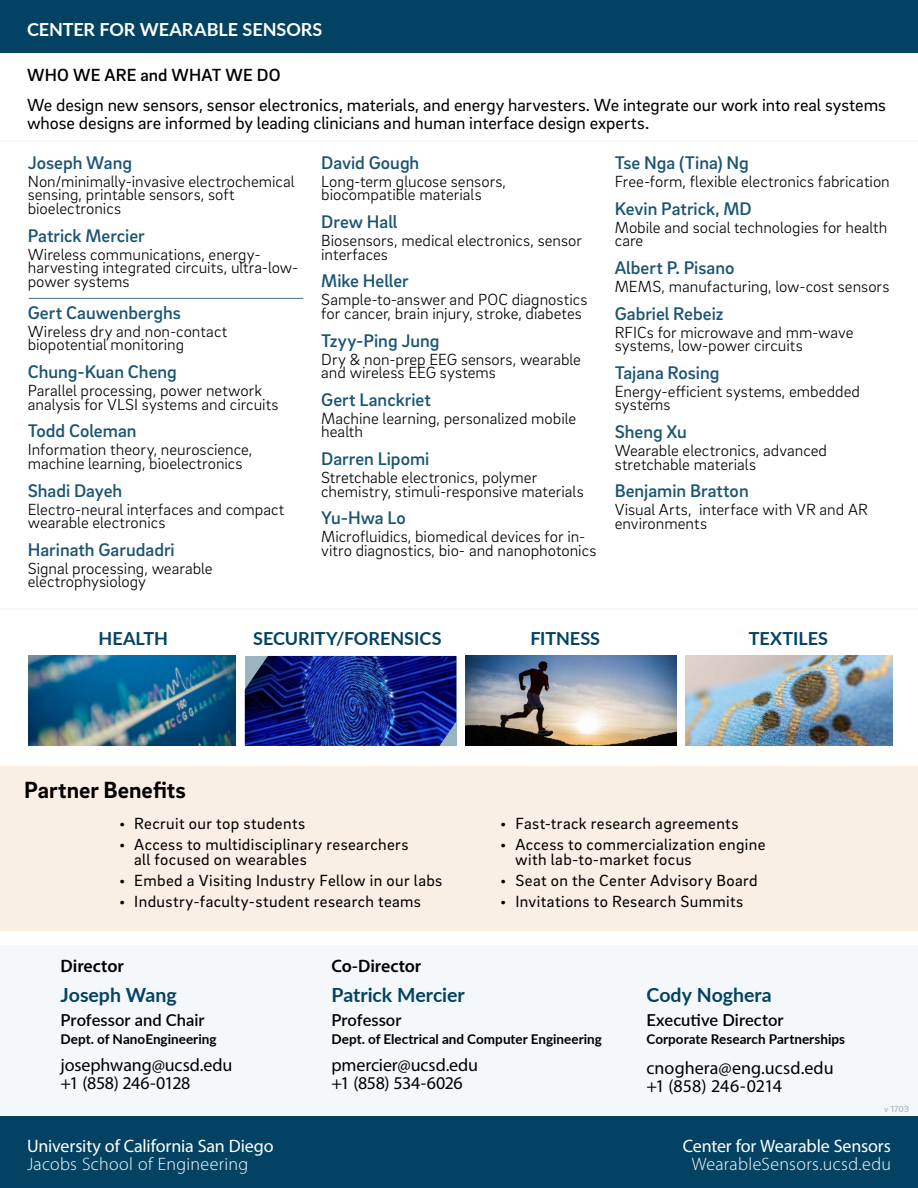
<style>
.page{position:relative;width:918px;height:1188px;background:#fff}
.page>*{position:absolute;margin:0;border:0;box-sizing:border-box;transform-origin:0 0}
.t1{font:700 24px "Brix Sans";color:#000}
.p2_directors_name{font:700 19.5px "Lato";color:#034262}
.name{font:500 18.75px "Brix Sans";color:#1c5572}
.t2{font:18px/18px "Brix Sans";color:#000}
.email___phone{font:18px/18px "Myriad Pro";letter-spacing:-.005em;color:#000}
.t3{font:18px "Myriad Pro";letter-spacing:-.005em;color:#fff}
.t4{font:300 18px "Myriad Pro";letter-spacing:.02em;color:#fff}
.section_title{font:700 18px "Lato";color:#034262}
.section_title-2{font:700 18px "Lato";color:#fff}
.p2_directors_name-2{font:600 18px "Myriad Pro";letter-spacing:-.005em;color:#000}
.t5{font:500 18px "Brix Sans";letter-spacing:.015em;color:#000}
.competence{font:300 16.5px/13.5px "Brix Sans";color:#000}
.t6{font:16.5px/15px "Brix Sans";letter-spacing:.025em;color:#000}
.leaders__titles{font:600 16.5px "Lato";color:#000}
.leaders__dept{font:700 13.5px "Lato";color:#000}
.t7{font:9px "Brix Sans";color:#a7a9ac}
</style>
<div class="page">
<div style="left:0;top:945px;width:918px;height:243px;background:#f4f8fa"></div>
<div style="left:0;top:766px;width:918px;height:165px;background:#faefe5"></div>
<div style="left:0;top:0;width:918px;height:52px;background:#034262"></div>
<div style="left:0;top:1116px;width:918px;height:72px;background:#034262"></div>
<img style="left:29px;top:656px;width:207px;height:90px">
<img style="left:245px;top:656px;width:211px;height:90px">
<img style="left:465px;top:656px;width:212px;height:90px">
<img style="left:686px;top:656px;width:207px;height:90px">
<svg style="left:0;top:141px;width:918px;height:468px"></svg>
<hr style="left:29px;top:298px;width:274px;height:1px;background:#427189">
<p class="section_title-2" style="left:27px;top:16px;width:297px">CENTER FOR WEARABLE SENSORS</p>
<p class="t5" style="left:27px;top:64px;width:255px">WHO WE ARE and WHAT WE DO</p>
<p class="t2" style="left:27px;top:96px;width:860px">We design new sensors, sensor electronics, materials, and energy harvesters. We integrate our work into real systems whose designs are informed by leading clinicians and human interface design experts.</p>
<p class="name" style="left:28px;top:150px;width:106px">Joseph Wang</p>
<p class="competence" style="left:28px;top:174px;width:268px">Non/minimally-invasive electrochemical sensing, printable sensors, soft bioelectronics</p>
<p class="name" style="left:28px;top:223px;width:118px">Patrick Mercier</p>
<p class="competence" style="left:28px;top:247px;width:272px">Wireless communications, energy&shy;harvesting integrated circuits, ultra-low&shy;power systems</p>
<p class="name" style="left:28px;top:300px;width:155px">Gert Cauwenberghs</p>
<p class="competence" style="left:28px;top:324px;width:201px">Wireless dry and non-contact biopotential monitoring</p>
<p class="name" style="left:28px;top:360px;width:151px">Chung-Kuan Cheng</p>
<p class="competence" style="left:28px;top:383px;width:252px">Parallel processing, power network analysis for VLSI systems and circuits</p>
<p class="name" style="left:28px;top:419px;width:110px">Todd Coleman</p>
<p class="competence" style="left:28px;top:442px;width:226px">Information theory, neuroscience, machine learning, bioelectronics</p>
<p class="name" style="left:28px;top:478px;width:96px">Shadi Dayeh</p>
<p class="competence" style="left:28px;top:502px;width:258px">Electro-neural interfaces and compact wearable electronics</p>
<p class="name" style="left:28px;top:537px;width:149px">Harinath Garudadri</p>
<p class="competence" style="left:28px;top:561px;width:186px">Signal processing, wearable electrophysiology</p>
<p class="name" style="left:321px;top:150px;width:100px">David Gough</p>
<p class="competence" style="left:321px;top:174px;width:186px">Long-term glucose sensors, biocompatible materials</p>
<p class="name" style="left:321px;top:210px;width:78px">Drew Hall</p>
<p class="competence" style="left:321px;top:233px;width:262px">Biosensors, medical electronics, sensor interfaces</p>
<p class="name" style="left:321px;top:269px;width:89px">Mike Heller</p>
<p class="competence" style="left:321px;top:292px;width:268px">Sample-to-answer and POC diagnostics for cancer, brain injury, stroke, diabetes</p>
<p class="name" style="left:321px;top:328px;width:120px">Tzyy-Ping Jung</p>
<p class="competence" style="left:321px;top:352px;width:261px">Dry &amp; non-prep EEG sensors, wearable and wireless EEG systems</p>
<p class="name" style="left:321px;top:387px;width:111px">Gert Lanckriet</p>
<p class="competence" style="left:321px;top:411px;width:256px">Machine learning, personalized mobile health</p>
<p class="name" style="left:321px;top:447px;width:110px">Darren Lipomi</p>
<p class="competence" style="left:321px;top:470px;width:264px">Stretchable electronics, polymer chemistry, stimuli-responsive materials</p>
<p class="name" style="left:321px;top:506px;width:86px">Yu-Hwa Lo</p>
<p class="competence" style="left:321px;top:529px;width:277px">Microfluidics, biomedical devices for in&shy;vitro diagnostics, bio- and nanophotonics</p>
<p class="name" style="left:615px;top:150px;width:136px">Tse Nga (Tina) Ng</p>
<p class="competence" style="left:615px;top:174px;width:277px">Free-form, flexible electronics fabrication</p>
<p class="name" style="left:615px;top:196px;width:138px">Kevin Patrick, MD</p>
<p class="competence" style="left:615px;top:220px;width:274px">Mobile and social technologies for health care</p>
<p class="name" style="left:615px;top:255px;width:121px">Albert P. Pisano</p>
<p class="competence" style="left:615px;top:279px;width:276px">MEMS, manufacturing, low-cost sensors</p>
<p class="name" style="left:615px;top:301px;width:110px">Gabriel Rebeiz</p>
<p class="competence" style="left:615px;top:325px;width:240px">RFICs for microwave and mm-wave systems, low-power circuits</p>
<p class="name" style="left:615px;top:360px;width:106px">Tajana Rosing</p>
<p class="competence" style="left:615px;top:384px;width:247px">Energy-efficient systems, embedded systems</p>
<p class="name" style="left:615px;top:420px;width:74px">Sheng Xu</p>
<p class="competence" style="left:615px;top:443px;width:214px">Wearable electronics, advanced stretchable materials</p>
<p class="name" style="left:615px;top:479px;width:135px">Benjamin Bratton</p>
<p class="competence" style="left:615px;top:502px;width:255px">Visual Arts, interface with VR and AR environments</p>
<p class="section_title" style="left:99px;top:625px;width:71px">HEALTH</p>
<p class="section_title" style="left:253px;top:625px;width:190px">SECURITY/FORENSICS</p>
<p class="section_title" style="left:530px;top:625px;width:71px">FITNESS</p>
<p class="section_title" style="left:749px;top:625px;width:81px">TEXTILES</p>
<p class="t1" style="left:24px;top:775px;width:163px">Partner Benefits</p>
<p class="t6" style="left:119px;top:815px;width:188px">• Recruit our top students</p>
<p class="t6" style="left:134px;top:836px;width:276px;text-indent:-15px">• Access to multidisciplinary researchers all focused on wearables</p>
<p class="t6" style="left:119px;top:872px;width:325px">• Embed a Visiting Industry Fellow in our labs</p>
<p class="t6" style="left:119px;top:893px;width:304px">• Industry-faculty-student research teams</p>
<p class="t6" style="left:500px;top:815px;width:240px">• Fast-track research agreements</p>
<p class="t6" style="left:515px;top:836px;width:252px;text-indent:-15px">• Access to commercialization engine with lab-to-market focus</p>
<p class="t6" style="left:500px;top:872px;width:259px">• Seat on the Center Advisory Board</p>
<p class="t6" style="left:500px;top:893px;width:245px">• Invitations to Research Summits</p>
<p class="p2_directors_name-2" style="left:61px;top:955px;width:65px">Director</p>
<p class="p2_directors_name" style="left:61px;top:981px;width:118px">Joseph Wang</p>
<p class="leaders__titles" style="left:61px;top:1008px;width:146px">Professor and Chair</p>
<p class="leaders__dept" style="left:61px;top:1029px;width:157px">Dept. of NanoEngineering</p>
<p class="email___phone" style="left:61px;top:1056px;width:173px">josephwang@ucsd.edu +1 (858) 246-0128</p>
<p class="t3" style="left:27px;top:1135px;width:248px">University of California San Diego</p>
<p class="t4" style="left:27px;top:1154px;width:223px">Jacobs School of Engineering</p>
<p class="p2_directors_name-2" style="left:332px;top:955px;width:91px">Co-Director</p>
<p class="p2_directors_name" style="left:332px;top:981px;width:135px">Patrick Mercier</p>
<p class="leaders__titles" style="left:332px;top:1008px;width:72px">Professor</p>
<p class="leaders__dept" style="left:332px;top:1029px;width:272px">Dept. of Electrical and Computer Engineering</p>
<p class="email___phone" style="left:332px;top:1056px;width:148px">pmercier@ucsd.edu +1 (858) 534-6026</p>
<p class="p2_directors_name" style="left:646px;top:981px;width:127px">Cody Noghera</p>
<p class="leaders__titles" style="left:646px;top:1008px;width:139px">Executive Director</p>
<p class="leaders__dept" style="left:646px;top:1029px;width:200px">Corporate Research Partnerships</p>
<p class="email___phone" style="left:646px;top:1059px;width:189px">cnoghera@eng.ucsd.edu +1 (858) 246-0214</p>
<p class="t7" style="left:884px;top:1103px;width:26px">v 1703</p>
<p class="t3" style="left:683px;top:1135px;width:210px">Center for Wearable Sensors</p>
<p class="t4" style="left:692px;top:1154px;width:201px">WearableSensors.ucsd.edu</p>
</div>
